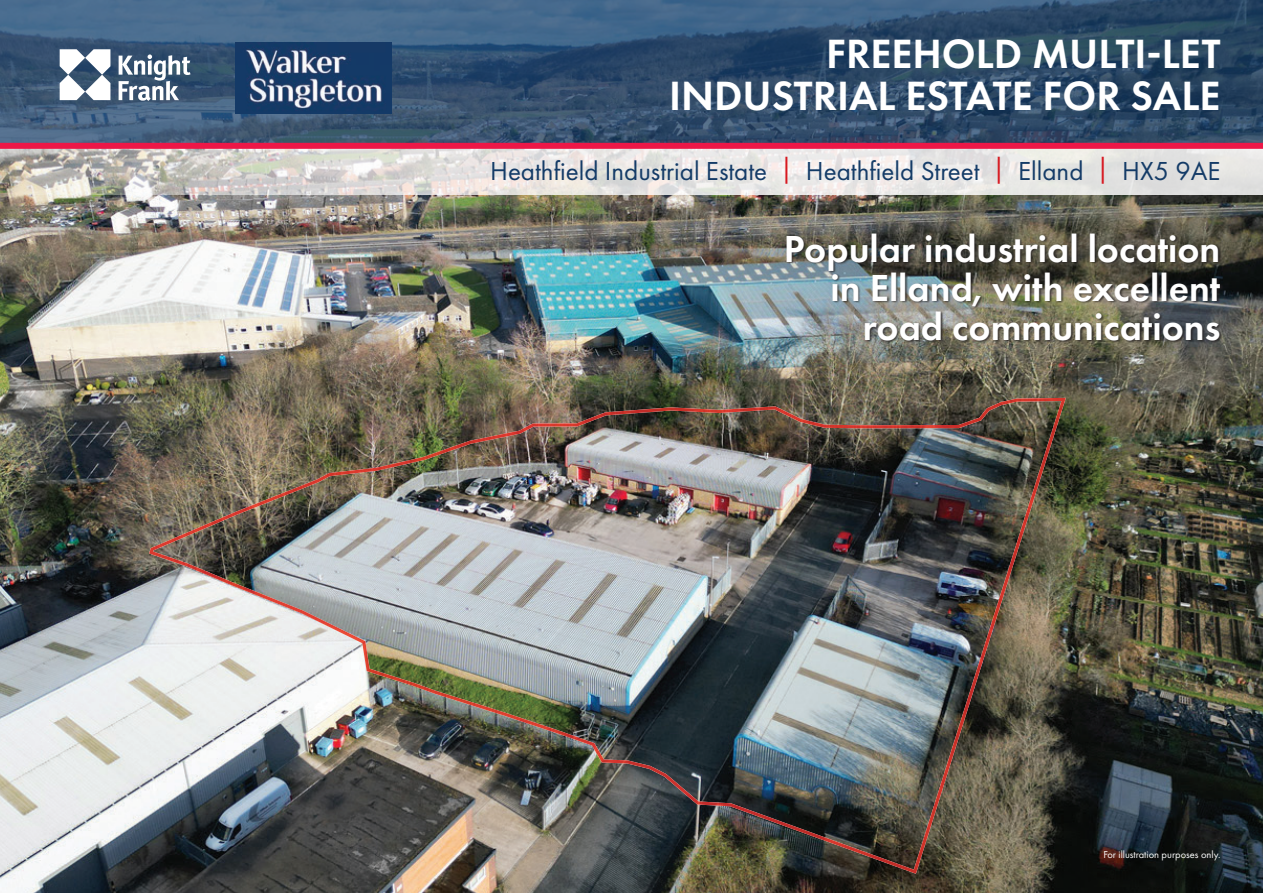
<style>
.page{position:relative;width:1263px;height:893px;background:#fff}
.page>*{position:absolute;margin:0;border:0;box-sizing:border-box;transform-origin:0 0}
.t1{font:600 42.45px/42.5px "Futura PT";color:#fff;text-align:right}
.t2{font:600 39px/39px "Futura PT";color:#fff;text-align:right}
.t3{font:27px "Futura PT";color:#143b67}
.t4{font:10.5px "Futura PT";color:#fff}
.s1{color:#d7171f}
</style>
<div class="page">
<img style="left:0;top:195px;width:1263px;height:698px">
<img style="left:149px;top:398px;width:917px;height:476px">
<div style="left:787px;top:233px;width:437px;height:110px;background:#231f20;opacity:.75"></div>
<svg style="left:0;top:0;width:1263px;height:143px;background:#355371"></svg>
<svg style="left:0;top:149px;width:1263px;height:46px;background:#dfdcd9"></svg>
<svg style="left:60px;top:49px;width:50px;height:51px"></svg>
<svg style="left:119px;top:54px;width:71px;height:47px"></svg>
<div style="left:0;top:143px;width:1263px;height:6px;background:#ed1747"></div>
<img style="left:235px;top:43px;width:156px;height:71px">
<p class="t1" style="left:669px;top:32px;width:553px">FREEHOLD MULTI-LET<br>INDUSTRIAL ESTATE FOR SALE</p>
<p class="t3" style="left:490px;top:155px;width:732px">Heathfield Industrial Estate <span class="s1">|</span> Heathfield Street <span class="s1">|</span> Elland <span class="s1">|</span> HX5 9AE</p>
<p class="t2" style="left:784px;top:229px;width:438px">Popular industrial location in Elland, with excellent road communications</p>
<p class="t4" style="left:1103px;top:849px;width:119px">For illustration purposes only.</p>
</div>
